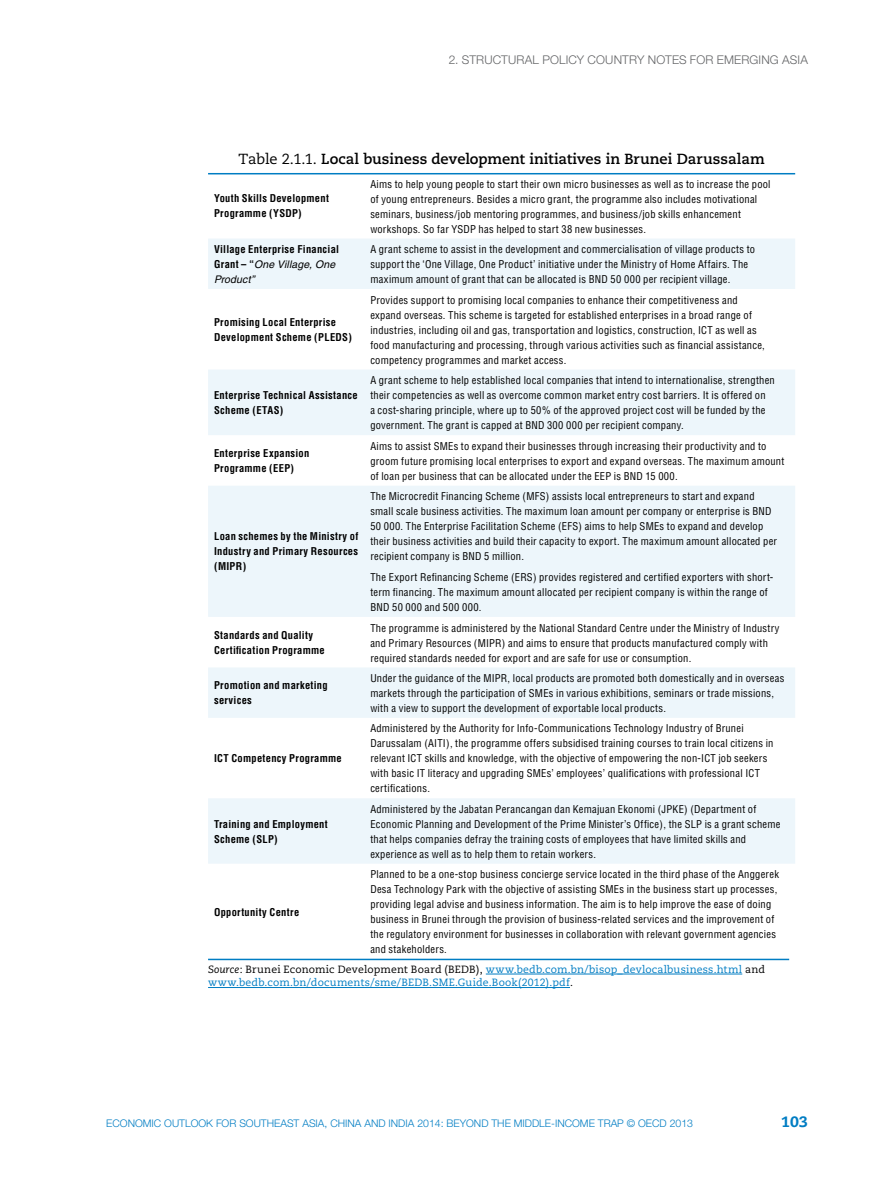
<style>
.page{position:relative;width:893px;height:1191px;background:#fff}
.page>*{position:absolute;margin:0;border:0;box-sizing:border-box;transform-origin:0 0}
.t1{font:800 15px "Caecilia";color:#007dc3}
.t2{font:700 14.7px "Caecilia";color:#000}
.t3{font:300 12px "Helvetica Neue";letter-spacing:.015em;color:#636466}
.t4{font:condensed 10.5px/15px "Helvetica";letter-spacing:.025em;color:#000}
.t5{font:700 condensed 10.5px/15px "Helvetica";letter-spacing:.025em;color:#000}
.t6{font:10.5px/13.5px "Caecilia";letter-spacing:.015em;color:#007dc3}
.t7{font:300 10.5px "Helvetica Neue";color:#007dc3}
.s1{font-weight:400}
.s2{font-weight:400;font-style:italic;font-stretch:normal}
.s3{font-style:italic;color:#000}
.s4{color:#000}
</style>
<div class="page">
<svg style="left:208px;top:239px;width:587px;height:624px;fill:#edf6fb"></svg>
<hr style="left:208px;top:173px;width:587px;height:1px;background:#007dc3">
<hr style="left:208px;top:958px;width:581px;height:2px;background:#007dc3">
<hr style="left:486px;top:973px;width:256px;height:1px;background:#007dc3">
<hr style="left:208px;top:987px;width:362px;height:1px;background:#007dc3">
<p class="t3" style="left:449px;top:52px;width:361px">2. STRUCTURAL POLICY COUNTRY NOTES FOR EMERGING AS IA</p>
<p class="t2" style="left:239px;top:151px;width:528px"><span class="s1">Table 2.1.1.</span> Local business development initiatives in Brunei Darussalam</p>
<p class="t5" style="left:214px;top:191px;width:116px">Youth Skills Development<br>Programme (YSDP)</p>
<p class="t4" style="left:370px;top:176px;width:402px">Aims to help young people to start their own micro businesses as well as to increase the pool of young entrepreneurs. Besides a micro grant, the programme also includes motivational seminars, business/job mentoring programmes, and business/job skills enhancement workshops. So far YSDP has helped to start 38 new businesses.</p>
<p class="t5" style="left:214px;top:241px;width:126px">Village Enterprise Financial<br>Grant – “<span class="s2">One Village, One<br>Product”</span></p>
<p class="t4" style="left:370px;top:241px;width:386px">A grant scheme to assist in the development and commercialisation of village products to support the ‘One Village, One Product’ initiative under the Ministry of Home Affairs. The maximum amount of grant that can be allocated is BND 50 000 per recipient village.</p>
<p class="t5" style="left:214px;top:314px;width:139px">Promising Local Enterprise<br>Development Scheme (PLEDS)</p>
<p class="t4" style="left:370px;top:292px;width:396px">Provides support to promising local companies to enhance their competitiveness and expand overseas. This scheme is targeted for established enterprises in a broad range of industries, including oil and gas, transportation and logistics, construction, ICT as well as food manufacturing and processing, through various activities such as financial assistance, competency programmes and market access.</p>
<p class="t5" style="left:214px;top:387px;width:145px">Enterprise Technical Assistance<br>Scheme (ETAS)</p>
<p class="t4" style="left:370px;top:373px;width:406px">A grant scheme to help established local companies that intend to internationalise, strengthen their competencies as well as overcome common market entry cost barriers. It is offered on<br>a cost-sharing principle, where up to 50% of the approved project cost will be funded by the government. The grant is capped at BND 300 000 per recipient company.</p>
<p class="t5" style="left:214px;top:445px;width:97px">Enterprise Expansion<br>Programme (EEP)</p>
<p class="t4" style="left:370px;top:438px;width:416px">Aims to assist SMEs to expand their businesses through increasing their productivity and to groom future promising local enterprises to export and expand overseas. The maximum amount of loan per business that can be allocated under the EEP is BND 15 000.</p>
<p class="t5" style="left:214px;top:529px;width:146px;text-align:justify">Loan schemes by the Ministry of Industry and Primary Resources (MIPR)</p>
<p class="t4" style="left:370px;top:489px;width:408px">The Microcredit Financing Scheme (MFS) assists local entrepreneurs to start and expand small scale business activities. The maximum loan amount per company or enterprise is BND 50 000. The Enterprise Facilitation Scheme (EFS) aims to help SMEs to expand and develop their business activities and build their capacity to export. The maximum amount allocated per recipient company is BND 5 million.</p>
<p class="t4" style="left:370px;top:569px;width:405px">The Export Refinancing Scheme (ERS) provides registered and certified exporters with short&shy;term financing. The maximum amount allocated per recipient company is within the range of<br>BND 50 000 and 500 000.</p>
<p class="t5" style="left:214px;top:627px;width:112px">Standards and Quality<br>Certification Programme</p>
<p class="t4" style="left:370px;top:620px;width:411px">The programme is administered by the National Standard Centre under the Ministry of Industry and Primary Resources (MIPR) and aims to ensure that products manufactured comply with required standards needed for export and are safe for use or consumption.</p>
<p class="t5" style="left:214px;top:678px;width:115px">Promotion and marketing services</p>
<p class="t4" style="left:370px;top:670px;width:415px">Under the guidance of the MIPR, local products are promoted both domestically and in overseas markets through the participation of SMEs in various exhibitions, seminars or trade missions, with a view to support the development of exportable local products.</p>
<p class="t5" style="left:214px;top:751px;width:129px">ICT Competency Programme</p>
<p class="t5" style="left:214px;top:816px;width:115px">Training and Employment<br>Scheme (SLP)</p>
<p class="t4" style="left:370px;top:721px;width:405px">Administered by the Authority for Info-Communications Technology Industry of Brunei Darussalam (AITI), the programme offers subsidised training courses to train local citizens in relevant ICT skills and knowledge, with the objective of empowering the non-ICT job seekers with basic IT literacy and upgrading SMEs’ employees’ qualifications with professional ICT certifications.</p>
<p class="t4" style="left:370px;top:801px;width:412px">Administered by the Jabatan Perancangan dan Kemajuan Ekonomi (JPKE) (Department of Economic Planning and Development of the Prime Minister’s Office), the SLP is a grant scheme that helps companies defray the training costs of employees that have limited skills and experience as well as to help them to retain workers.</p>
<p class="t4" style="left:370px;top:867px;width:410px">Planned to be a one-stop business concierge service located in the third phase of the Anggerek Desa Technology Park with the objective of assisting SMEs in the business start up processes, providing legal advise and business information. The aim is to help improve the ease of doing business in Brunei through the provision of business-related services and the improvement of the regulatory environment for businesses in collaboration with relevant government agencies and stakeholders.</p>
<p class="t6" style="left:208px;top:962px;width:559px"><span class="s3">Source</span><span class="s4">: Brunei Economic Development Board (BEDB),</span> www.bedb.com.bn/bisop_devlocalbusiness.html <span class="s4">and </span>www.bedb.com.bn/documents/sme/BEDB.SME.Guide.Book(2012).pdf<span class="s4">.</span></p>
<p class="t5" style="left:214px;top:904px;width:87px">Opportunity Centre</p>
<p class="t7" style="left:106px;top:1117px;width:588px">ECONOMIC OUTLOOK FOR SOUTHEAST ASIA, CHINA AND INDIA 2014: BEYOND THE MIDDLE-INCOME TRAP © OECD 2013</p>
<p class="t1" style="left:781px;top:1112px;width:28px">103</p>
</div>
